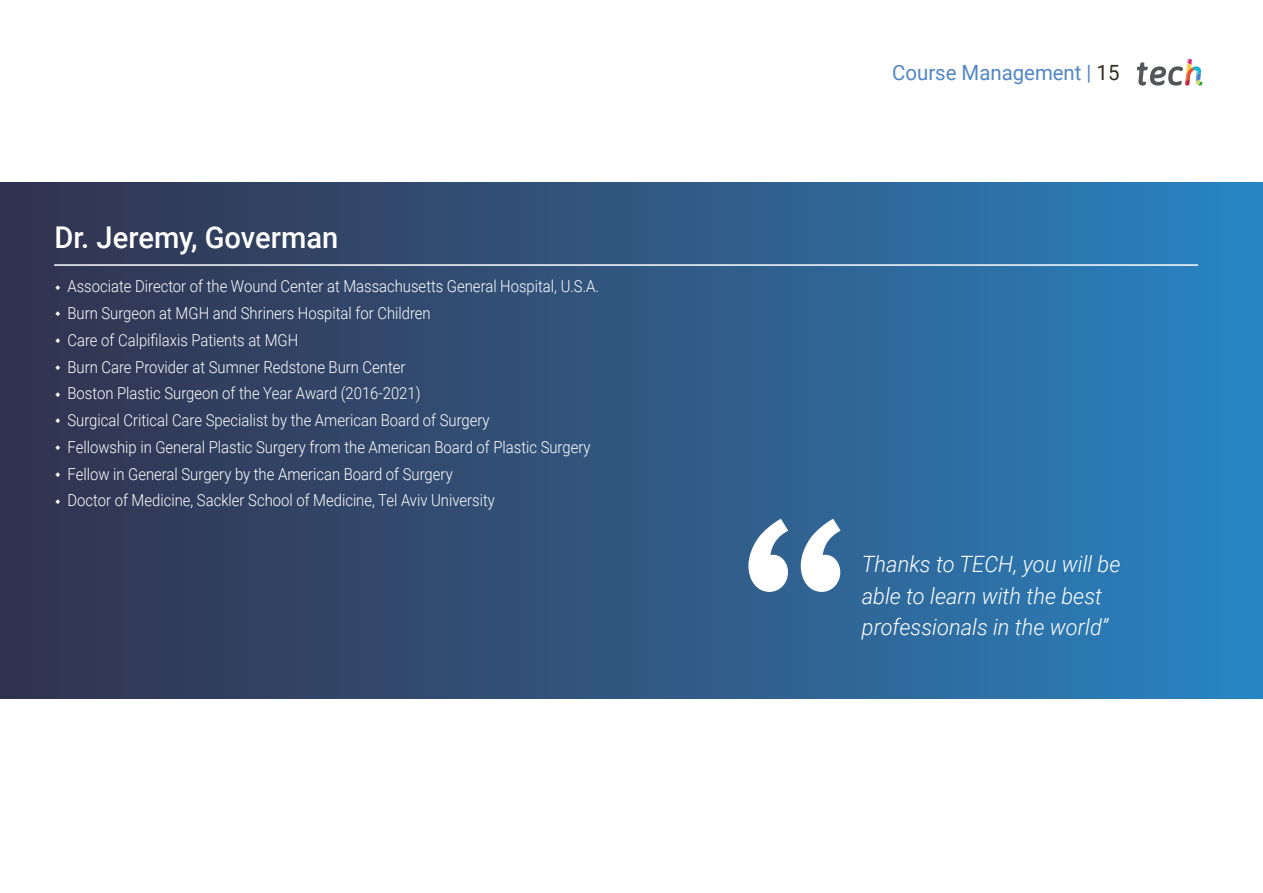
<style>
.page{position:relative;width:1263px;height:893px;background:#fff}
.page>*{position:absolute;margin:0;border:0;box-sizing:border-box;transform-origin:0 0}
.t1{font:500 30px "Roboto";color:#fff}
.t2{font:italic 300 22.5px/31.5px "Roboto";color:#fff}
.t3{font:21px "Roboto";color:#5286c5}
.t4{font:300 16.5px/26.7px "Roboto";color:#fff;scale:.9 1}
.s1{color:#312e20}
</style>
<div class="page">
<svg style="left:1137px;top:59px;width:65px;height:27px"></svg>
<div style="left:0;top:182px;width:1263px;height:516px;background:linear-gradient(to right,#343049,#2b82c0)"></div>
<hr style="left:54px;top:264px;width:1144px;height:2px;background:#fff">
<svg style="left:748px;top:519px;width:92px;height:73px"></svg>
<svg style="left:56px;top:285px;width:4px;height:5px"></svg>
<svg style="left:56px;top:311px;width:4px;height:5px"></svg>
<svg style="left:56px;top:338px;width:4px;height:5px"></svg>
<svg style="left:56px;top:365px;width:4px;height:5px"></svg>
<svg style="left:56px;top:392px;width:4px;height:5px"></svg>
<svg style="left:56px;top:418px;width:4px;height:5px"></svg>
<svg style="left:56px;top:445px;width:4px;height:5px"></svg>
<svg style="left:56px;top:472px;width:4px;height:5px"></svg>
<svg style="left:56px;top:499px;width:4px;height:5px"></svg>
<h1 class="t1" style="left:54px;top:216px;width:285px">Dr. Jeremy, Goverman</h1>
<p class="t4" style="left:68px;top:273px;width:592px">Associate Director of the Wound Center at Massachusetts General Hospital, U.S.A.<br>Burn Surgeon at MGH and Shriners Hospital for Children<br>Care of Calpifilaxis Patients at MGH<br>Burn Care Provider at Sumner Redstone Burn Center<br>Boston Plastic Surgeon of the Year Award (2016-2021)<br>Surgical Critical Care Specialist by the American Board of Surgery<br>Fellowship in General Plastic Surgery from the American Board of Plastic Surgery Fellow in General Surgery by the American Board of Surgery<br>Doctor of Medicine, Sackler School of Medicine, Tel Aviv University</p>
<p class="t3" style="left:892px;top:57px;width:229px">Course Management | <span class="s1">15</span></p>
<h2 class="t2" style="left:862px;top:548px;width:260px">Thanks to TECH, you will be able to learn with the best professionals in the world”</h2>
</div>
